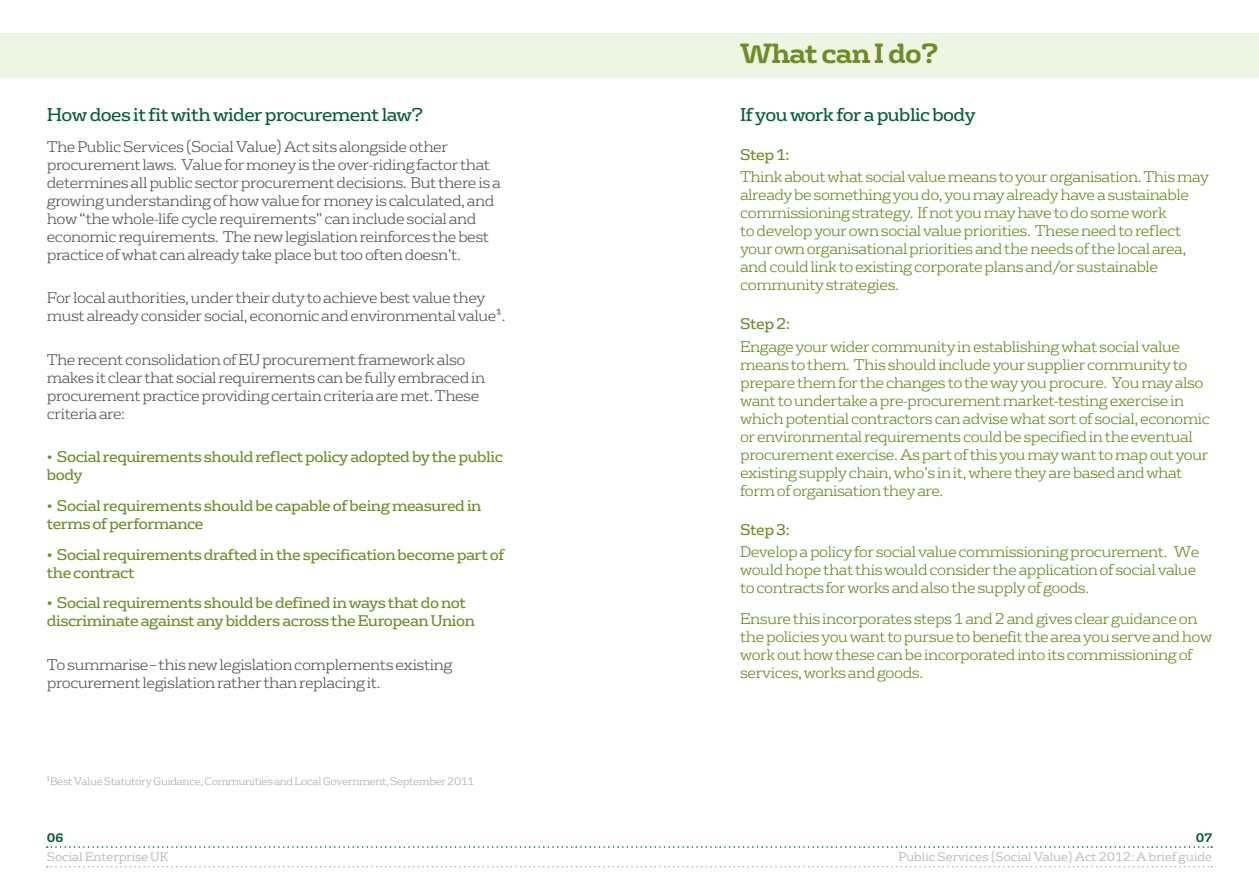
<style>
.page{position:relative;width:1259px;height:893px;background:#fff}
.page>*{position:absolute;margin:0;border:0;box-sizing:border-box;transform-origin:0 0}
.t1{font:700 27px "FS Rufus";letter-spacing:-.035em;color:#6d8d23}
.t2{font:18px "FS Rufus";letter-spacing:-.03em;color:#005c42}
.t3{font:300 15px/18px "FS Rufus";letter-spacing:-.03em;color:#6d8d23}
.t4{font:300 15px/18px "FS Rufus";letter-spacing:-.03em;color:#58595b}
.t5{font:15px/18px "FS Rufus";letter-spacing:-.03em;color:#6d8d23}
.t6{font:300 12px "FS Rufus";color:#acafa6}
.t7{font:700 12px "FS Rufus";color:#005c42}
.t8{font:300 10.5px "FS Rufus";letter-spacing:-.03em;color:#acafa6}
</style>
<div class="page">
<svg style="left:47px;top:846px;width:1165px;height:2px"></svg>
<svg style="left:47px;top:866px;width:1165px;height:1px"></svg>
<div style="left:0;top:33px;width:1259px;height:45px;background:#edf5e4"></div>
<p class="t2" style="left:47px;top:100px;width:378px">How does it fit with wider procurement law?</p>
<p class="t4" style="left:47px;top:136px;width:455px">The Public Services (Social Value) Act sits alongside other procurement laws. Value for money is the over-riding factor that determines all public sector procurement decisions. But there is a growing understanding of how value for money is calculated, and how “the whole-life cycle requirements” can include social and economic requirements. The new legislation reinforces the best practice of what can already take place but too often doesn’t.</p>
<p class="t4" style="left:47px;top:288px;width:460px">For local authorities, under their duty to achieve best value they must already consider social, economic and environmental value¹.</p>
<p class="t4" style="left:47px;top:349px;width:440px">The recent consolidation of EU procurement framework also makes it clear that social requirements can be fully embraced in procurement practice providing certain criteria are met. These criteria are:</p>
<p class="t5" style="left:47px;top:447px;width:458px">• Social requirements should reflect policy adopted by the public body</p>
<p class="t5" style="left:47px;top:496px;width:436px">• Social requirements should be capable of being measured in terms of performance</p>
<p class="t5" style="left:47px;top:544px;width:459px">• Social requirements drafted in the specification become part of the contract</p>
<p class="t5" style="left:47px;top:593px;width:429px">• Social requirements should be defined in ways that do not discriminate against any bidders across the European Union</p>
<p class="t4" style="left:47px;top:654px;width:407px">To summarise – this new legislation complements existing procurement legislation rather than replacing it.</p>
<p class="t8" style="left:46px;top:773px;width:430px">¹Best Value Statutory Guidance, Communities and Local Government, September 2011</p>
<h1 class="t1" style="left:740px;top:30px;width:200px">What can I do?</h1>
<p class="t2" style="left:740px;top:99px;width:237px">If you work for a public body</p>
<p class="t5" style="left:740px;top:145px;width:51px">Step 1:</p>
<p class="t3" style="left:740px;top:167px;width:470px">Think about what social value means to your organisation. This may already be something you do, you may already have a sustainable commissioning strategy. If not you may have to do some work<br>to develop your own social value priorities. These need to reflect your own organisational priorities and the needs of the local area, and could link to existing corporate plans and/or sustainable community strategies.</p>
<p class="t5" style="left:740px;top:314px;width:51px">Step 2:</p>
<p class="t3" style="left:740px;top:336px;width:471px">Engage your wider community in establishing what social value means to them. This should include your supplier community to prepare them for the changes to the way you procure. You may also want to undertake a pre-procurement market-testing exercise in which potential contractors can advise what sort of social, economic or environmental requirements could be specified in the eventual procurement exercise. As part of this you may want to map out your existing supply chain, who’s in it, where they are based and what form of organisation they are.</p>
<p class="t5" style="left:740px;top:520px;width:51px">Step 3:</p>
<p class="t3" style="left:740px;top:542px;width:461px">Develop a policy for social value commissioning procurement. We would hope that this would consider the application of social value to contracts for works and also the supply of goods.</p>
<p class="t3" style="left:740px;top:608px;width:474px">Ensure this incorporates steps 1 and 2 and gives clear guidance on the policies you want to pursue to benefit the area you serve and how work out how these can be incorporated into its commissioning of services, works and goods.</p>
<p class="t7" style="left:47px;top:828px;width:18px">06</p>
<p class="t7" style="left:1196px;top:828px;width:18px">07</p>
<p class="t6" style="left:47px;top:847px;width:123px">Social Enterprise UK</p>
<p class="t6" style="left:898px;top:847px;width:315px">Public Services (Social Value) Act 2012: A brief guide</p>
</div>
